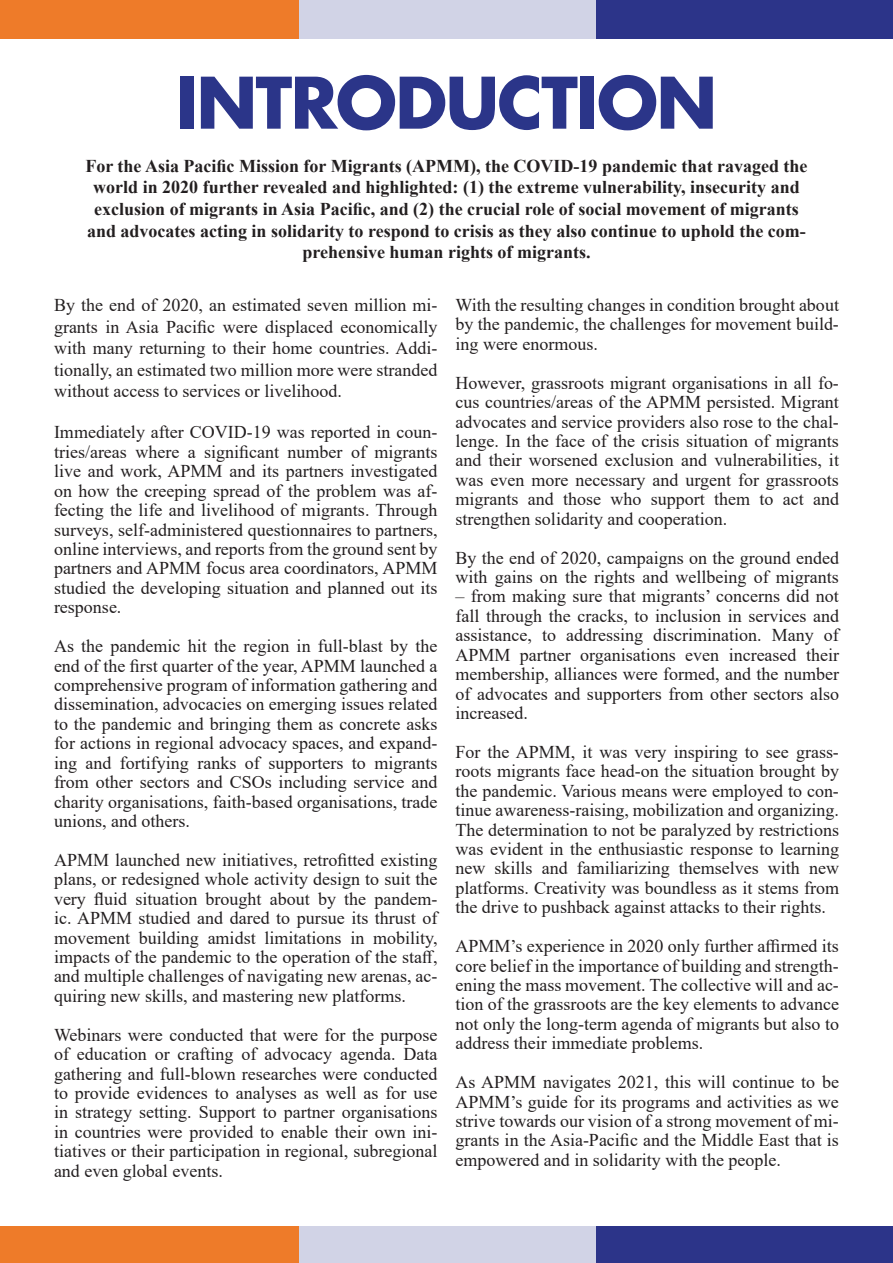
<style>
.page{position:relative;width:893px;height:1263px;background:#fff}
.page>*{position:absolute;margin:0;border:0;box-sizing:border-box;transform-origin:0 0}
.Paragraph_Style_1{font:700 69px "Futura LT";letter-spacing:-.025em;color:#2b3589}
.t1{font:18px/19.5px "Times New Roman";color:#231f20;text-align:justify}
.t2{font:700 18px/21.6px "Times New Roman";color:#231f20;text-align:center}
</style>
<div class="page">
<div style="left:594px;top:1227px;width:299px;height:36px;background:#2c3489"></div>
<div style="left:594px;top:0;width:299px;height:38px;background:#2c3489"></div>
<div style="left:297px;top:1227px;width:299px;height:36px;background:#d1d3e6"></div>
<div style="left:297px;top:0;width:299px;height:38px;background:#d1d3e6"></div>
<div style="left:0;top:1227px;width:299px;height:36px;background:#ee7b29"></div>
<div style="left:0;top:0;width:299px;height:38px;background:#ee7b29"></div>
<p class="Paragraph_Style_1" style="left:176px;top:57px;width:543px">INTRODUCTION</p>
<p class="t2" style="left:85px;top:154px;width:724px">For the Asia Pacific Mission for Migrants (APMM), the COVID-19 pandemic that ravaged the world in 2020 further revealed and highlighted: (1) the extreme vulnerability, insecurity and exclusion of migrants in Asia Pacific, and (2) the crucial role of social movement of migrants and advocates acting in solidarity to respond to crisis as they also continue to uphold the com&shy;prehensive human rights of migrants.</p>
<p class="t1" style="left:54px;top:294px;width:385px;line-height:21.6px">By the end of 2020, an estimated seven million mi&shy;grants in Asia Pacific were displaced economically with many returning to their home countries. Addi&shy;tionally, an estimated two million more were stranded without access to services or livelihood.</p>
<p class="t1" style="left:54px;top:422px;width:385px">Immediately after COVID-19 was reported in coun&shy;tries/areas where a significant number of migrants live and work, APMM and its partners investigated on how the creeping spread of the problem was af&shy;fecting the life and livelihood of migrants. Through surveys, self-administered questionnaires to partners, online interviews, and reports from the ground sent by partners and APMM focus area coordinators, APMM studied the developing situation and planned out its response.</p>
<p class="t1" style="left:54px;top:636px;width:385px">As the pandemic hit the region in full-blast by the end of the first quarter of the year, APMM launched a comprehensive program of information gathering and dissemination, advocacies on emerging issues related to the pandemic and bringing them as concrete asks for actions in regional advocacy spaces, and expand&shy;ing and fortifying ranks of supporters to migrants from other sectors and CSOs including service and charity organisations, faith-based organisations, trade unions, and others.</p>
<p class="t1" style="left:54px;top:849px;width:385px">APMM launched new initiatives, retrofitted existing plans, or redesigned whole activity design to suit the very fluid situation brought about by the pandem&shy;ic. APMM studied and dared to pursue its thrust of movement building amidst limitations in mobility, impacts of the pandemic to the operation of the staff, and multiple challenges of navigating new arenas, ac&shy;quiring new skills, and mastering new platforms.</p>
<p class="t1" style="left:54px;top:1024px;width:385px">Webinars were conducted that were for the purpose of education or crafting of advocacy agenda. Data gathering and full-blown researches were conducted to provide evidences to analyses as well as for use in strategy setting. Support to partner organisations in countries were provided to enable their own ini&shy;tiatives or their participation in regional, subregional and even global events.</p>
<p class="t1" style="left:455px;top:295px;width:385px">With the resulting changes in condition brought about by the pandemic, the challenges for movement build&shy;ing were enormous.</p>
<p class="t1" style="left:455px;top:372px;width:385px">However, grassroots migrant organisations in all fo&shy;cus countries/areas of the APMM persisted. Migrant advocates and service providers also rose to the chal&shy;lenge. In the face of the crisis situation of migrants and their worsened exclusion and vulnerabilities, it was even more necessary and urgent for grassroots migrants and those who support them to act and strengthen solidarity and cooperation.</p>
<p class="t1" style="left:455px;top:547px;width:385px">By the end of 2020, campaigns on the ground ended with gains on the rights and wellbeing of migrants</p>
<p class="t1" style="left:455px;top:586px;width:385px">– from making sure that migrants’ concerns did not fall through the cracks, to inclusion in services and assistance, to addressing discrimination. Many of APMM partner organisations even increased their membership, alliances were formed, and the number of advocates and supporters from other sectors also increased.</p>
<p class="t1" style="left:455px;top:741px;width:385px">For the APMM, it was very inspiring to see grass&shy;roots migrants face head-on the situation brought by the pandemic. Various means were employed to con&shy;tinue awareness-raising, mobilization and organizing.<br>The determination to not be paralyzed by restrictions was evident in the enthusiastic response to learning new skills and familiarizing themselves with new platforms. Creativity was boundless as it stems from the drive to pushback against attacks to their rights.</p>
<p class="t1" style="left:455px;top:936px;width:385px">APMM’s experience in 2020 only further affirmed its core belief in the importance of building and strength&shy;ening the mass movement. The collective will and ac&shy;tion of the grassroots are the key elements to advance not only the long-term agenda of migrants but also to address their immediate problems.</p>
<p class="t1" style="left:455px;top:1072px;width:385px">As APMM navigates 2021, this will continue to be APMM’s guide for its programs and activities as we strive towards our vision of a strong movement of mi&shy;grants in the Asia-Pacific and the Middle East that is empowered and in solidarity with the people.</p>
</div>
